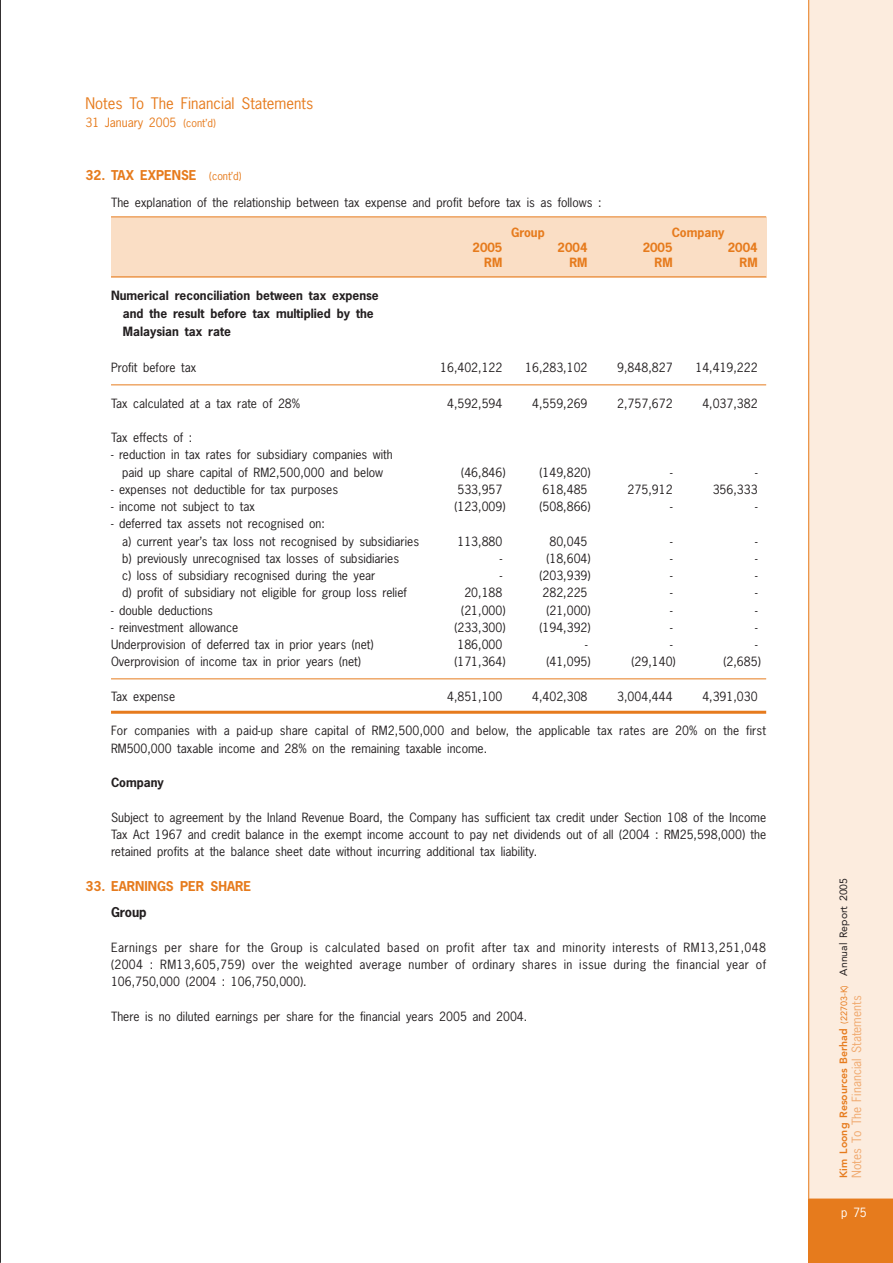
<style>
.page{position:relative;width:893px;height:1263px;background:#fff}
.page>*{position:absolute;margin:0;border:0;box-sizing:border-box;transform-origin:0 0}
.t1{font:15px "News Gothic";color:#e67b1d}
.t2{font:700 12.75px "News Gothic";color:#e67b1d}
.t3{font:700 12.75px "News Gothic";color:#231f20}
.t4{font:12px/17.2px "News Gothic";color:#231f20}
.t5{font:700 12px/18px "News Gothic";color:#231f20}
.t6{font:700 12px "News Gothic";color:#e67b1d}
.t7{font:12px "News Gothic";color:#f0a96e}
.t8{font:12px "News Gothic";color:#e67b1d}
.t9{font:12px "News Gothic";color:#fff}
.t10{font:800 10.5px "Avenir";color:#e67b1d}
.s1{font-size:10.5px}
.s2{font-weight:400;font-size:10.5px}
.s3{font-weight:400;font-size:9px}
.s4{font-weight:400;color:#231f20}
</style>
<div class="page">
<div style="left:808px;top:0;width:84px;height:1199px;background:#fcecde"></div>
<div style="left:808px;top:1199px;width:84px;height:64px;background:#e67b1d"></div>
<hr style="left:808px;top:0;width:1px;height:1263px;background:#e67b1d">
<hr style="left:0;top:0;width:1px;height:1263px;background:#231f20">
<div style="left:111px;top:217px;width:655px;height:60px;background:#fadec5"></div>
<hr style="left:111px;top:216px;width:655px;height:1px;background:#e67b1d">
<hr style="left:111px;top:276px;width:655px;height:1px;background:#e67b1d">
<hr style="left:111px;top:384px;width:655px;height:1px;background:#e67b1d">
<hr style="left:111px;top:678px;width:655px;height:1px;background:#e67b1d">
<hr style="left:111px;top:711px;width:655px;height:3px;background:#e67b1d">
<p class="t1" style="left:85px;top:98px;width:229px">Notes To The Financial Statements</p>
<p class="t8" style="left:85px;top:118px;width:132px">31 January 2005 <span class="s1">(cont’d)</span></p>
<p class="t2" style="left:85px;top:170px;width:158px">32. TAX EXPENSE <span class="s2">(cont’d)</span></p>
<p class="t4" style="left:111px;top:194px;width:492px">The explanation of the relationship between tax expense and profit before tax is as follows :</p>
<p class="t6" style="left:511px;top:227px;width:35px">Group</p>
<p class="t6" style="left:671px;top:227px;width:54px">Company</p>
<p class="t6" style="left:472px;top:242px;width:31px">2005</p>
<p class="t6" style="left:557px;top:242px;width:31px">2004</p>
<p class="t6" style="left:642px;top:242px;width:31px">2005</p>
<p class="t6" style="left:727px;top:242px;width:31px">2004</p>
<p class="t6" style="left:484px;top:257px;width:20px">RM</p>
<p class="t6" style="left:569px;top:257px;width:20px">RM</p>
<p class="t6" style="left:654px;top:257px;width:20px">RM</p>
<p class="t6" style="left:739px;top:257px;width:20px">RM</p>
<p class="t5" style="left:123px;top:287px;width:257px;text-indent:-12px">Numerical reconciliation between tax expense and the result before tax multiplied by the<br>Malaysian tax rate</p>
<p class="t4" style="left:111px;top:359px;width:87px">Profit before tax</p>
<p class="t4" style="left:440px;top:359px;width:64px">16,402,122</p>
<p class="t4" style="left:525px;top:359px;width:64px">16,283,102</p>
<p class="t4" style="left:617px;top:359px;width:57px">9,848,827</p>
<p class="t4" style="left:695px;top:359px;width:64px">14,419,222</p>
<p class="t4" style="left:111px;top:395px;width:191px">Tax calculated at a tax rate of 28%</p>
<p class="t4" style="left:447px;top:395px;width:57px">4,592,594</p>
<p class="t4" style="left:532px;top:395px;width:57px">4,559,269</p>
<p class="t4" style="left:617px;top:395px;width:57px">2,757,672</p>
<p class="t4" style="left:702px;top:395px;width:57px">4,037,382</p>
<p class="t4" style="left:111px;top:430px;width:83px">Tax effects of :</p>
<p class="t4" style="left:111px;top:447px;width:283px;text-align:center">- reduction in tax rates for subsidiary companies with paid up share capital of RM2,500,000 and below</p>
<p class="t4" style="left:461px;top:464px;width:46px">(46,846)</p>
<p class="t4" style="left:539px;top:464px;width:53px">(149,820)</p>
<p class="t4" style="left:670px;top:464px;width:4px">-</p>
<p class="t4" style="left:755px;top:464px;width:4px">-</p>
<p class="t4" style="left:111px;top:482px;width:229px">- expenses not deductible for tax purposes</p>
<p class="t4" style="left:457px;top:482px;width:46px">533,957</p>
<p class="t4" style="left:542px;top:482px;width:46px">618,485</p>
<p class="t4" style="left:627px;top:482px;width:46px">275,912</p>
<p class="t4" style="left:712px;top:482px;width:46px">356,333</p>
<p class="t4" style="left:111px;top:499px;width:145px">- income not subject to tax</p>
<p class="t4" style="left:454px;top:499px;width:53px">(123,009)</p>
<p class="t4" style="left:539px;top:499px;width:53px">(508,866)</p>
<p class="t4" style="left:670px;top:499px;width:4px">-</p>
<p class="t4" style="left:755px;top:499px;width:4px">-</p>
<p class="t4" style="left:122px;top:516px;width:298px;text-indent:-11px">- deferred tax assets not recognised on:<br>a) current year’s tax loss not recognised by subsidiaries</p>
<p class="t4" style="left:457px;top:533px;width:46px">113,880</p>
<p class="t4" style="left:549px;top:533px;width:40px">80,045</p>
<p class="t4" style="left:670px;top:533px;width:4px">-</p>
<p class="t4" style="left:755px;top:533px;width:4px">-</p>
<p class="t4" style="left:122px;top:551px;width:278px">b) previously unrecognised tax losses of subsidiaries</p>
<p class="t4" style="left:500px;top:551px;width:4px">-</p>
<p class="t4" style="left:546px;top:551px;width:46px">(18,604)</p>
<p class="t4" style="left:670px;top:551px;width:4px">-</p>
<p class="t4" style="left:755px;top:551px;width:4px">-</p>
<p class="t4" style="left:122px;top:568px;width:255px">c) loss of subsidiary recognised during the year</p>
<p class="t4" style="left:500px;top:568px;width:4px">-</p>
<p class="t4" style="left:539px;top:568px;width:53px">(203,939)</p>
<p class="t4" style="left:670px;top:568px;width:4px">-</p>
<p class="t4" style="left:755px;top:568px;width:4px">-</p>
<p class="t4" style="left:122px;top:585px;width:286px">d) profit of subsidiary not eligible for group loss relief</p>
<p class="t4" style="left:464px;top:585px;width:40px">20,188</p>
<p class="t4" style="left:542px;top:585px;width:46px">282,225</p>
<p class="t4" style="left:670px;top:585px;width:4px">-</p>
<p class="t4" style="left:755px;top:585px;width:4px">-</p>
<p class="t4" style="left:111px;top:602px;width:103px">- double deductions</p>
<p class="t4" style="left:461px;top:602px;width:46px">(21,000)</p>
<p class="t4" style="left:546px;top:602px;width:46px">(21,000)</p>
<p class="t4" style="left:670px;top:602px;width:4px">-</p>
<p class="t4" style="left:755px;top:602px;width:4px">-</p>
<p class="t4" style="left:111px;top:620px;width:129px">- reinvestment allowance</p>
<p class="t4" style="left:454px;top:620px;width:53px">(233,300)</p>
<p class="t4" style="left:539px;top:620px;width:53px">(194,392)</p>
<p class="t4" style="left:670px;top:620px;width:4px">-</p>
<p class="t4" style="left:755px;top:620px;width:4px">-</p>
<p class="t4" style="left:111px;top:637px;width:264px">Underprovision of deferred tax in prior years (net)</p>
<p class="t4" style="left:457px;top:637px;width:46px">186,000</p>
<p class="t4" style="left:585px;top:637px;width:4px">-</p>
<p class="t4" style="left:670px;top:637px;width:4px">-</p>
<p class="t4" style="left:755px;top:637px;width:4px">-</p>
<p class="t4" style="left:111px;top:654px;width:251px">Overprovision of income tax in prior years (net)</p>
<p class="t4" style="left:454px;top:654px;width:53px">(171,364)</p>
<p class="t4" style="left:546px;top:654px;width:46px">(41,095)</p>
<p class="t4" style="left:631px;top:654px;width:46px">(29,140)</p>
<p class="t4" style="left:723px;top:654px;width:39px">(2,685)</p>
<p class="t4" style="left:111px;top:689px;width:66px">Tax expense</p>
<p class="t4" style="left:447px;top:689px;width:57px">4,851,100</p>
<p class="t4" style="left:532px;top:689px;width:57px">4,402,308</p>
<p class="t4" style="left:617px;top:689px;width:57px">3,004,444</p>
<p class="t4" style="left:702px;top:689px;width:57px">4,391,030</p>
<p class="t4" style="left:111px;top:723px;width:656px">For companies with a paid-up share capital of RM2,500,000 and below, the applicable tax rates are 20% on the first<br>RM500,000 taxable income and 28% on the remaining taxable income.</p>
<p class="t5" style="left:111px;top:774px;width:54px">Company</p>
<p class="t4" style="left:111px;top:809px;width:656px;text-align:justify">Subject to agreement by the Inland Revenue Board, the Company has sufficient tax credit under Section 108 of the Income Tax Act 1967 and credit balance in the exempt income account to pay net dividends out of all (2004 : RM25,598,000) the retained profits at the balance sheet date without incurring additional tax liability.</p>
<p class="t2" style="left:85px;top:881px;width:167px">33. EARNINGS PER SHARE</p>
<p class="t3" style="left:111px;top:907px;width:37px">Group</p>
<p class="t4" style="left:111px;top:939px;width:656px;text-align:justify">Earnings per share for the Group is calculated based on profit after tax and minority interests of RM13,251,048 (2004 : RM13,605,759) over the weighted average number of ordinary shares in issue during the financial year of 106,750,000 (2004 : 106,750,000).</p>
<p class="t4" style="left:111px;top:1008px;width:418px">There is no diluted earnings per share for the financial years 2005 and 2004.</p>
<p class="t10" style="left:839px;top:1178px;width:301px;rotate:-90deg">Kim Loong Resources Berhad <span class="s3">(22703-K)</span> <span class="s4">Annual Report 2005</span></p>
<p class="t7" style="left:851px;top:1178px;width:184px;rotate:-90deg">Notes To The Financial Statements</p>
<p class="t9" style="left:841px;top:1208px;width:27px">p 75</p>
</div>
